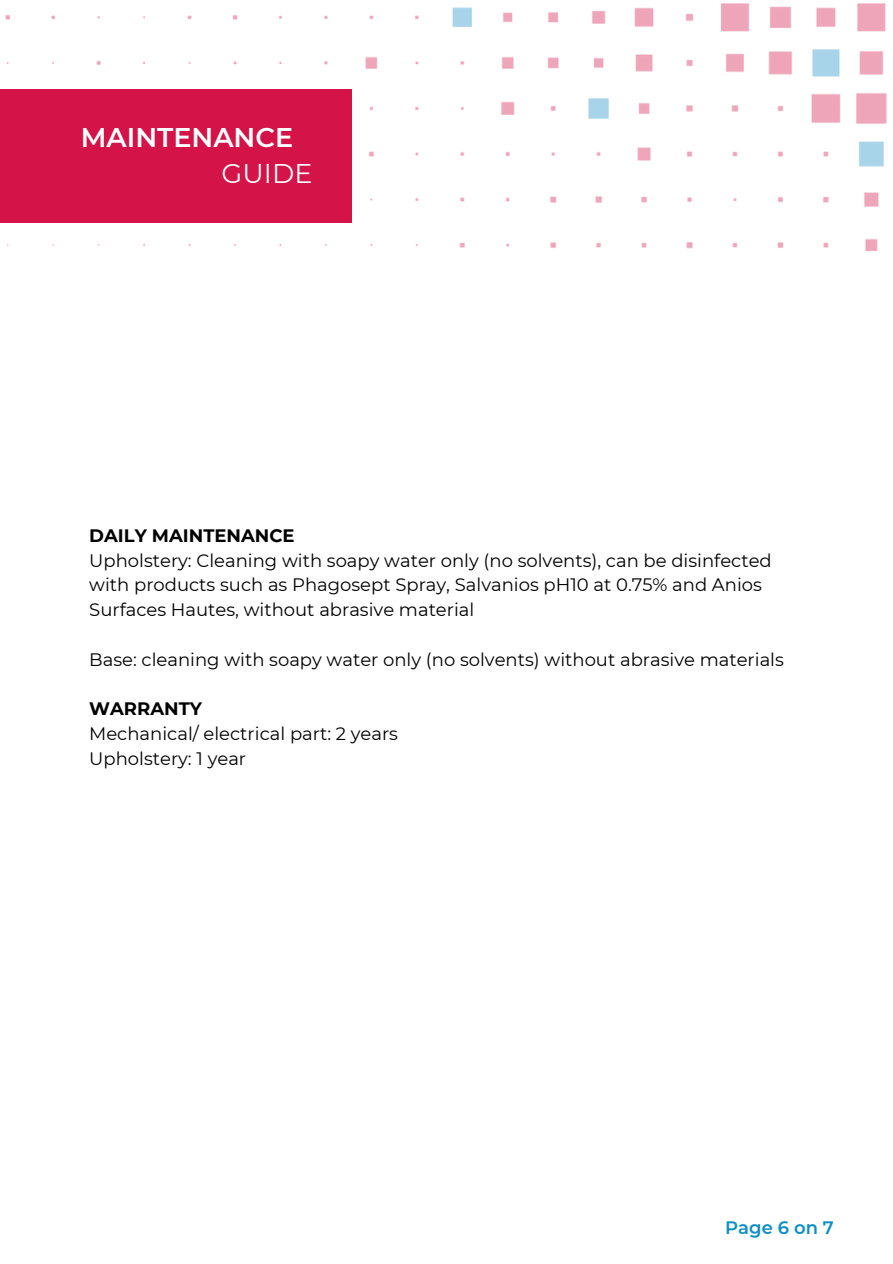
<style>
.page{position:relative;width:893px;height:1264px;background:#fff}
.page>*{position:absolute;margin:0;border:0;box-sizing:border-box;transform-origin:0 0}
.t1{font:600 27px "Montserrat";color:#fff}
.t2{font:27px "Montserrat";color:#fff}
.t3{font:18px/24.8px "Montserrat";color:#000}
.t4{font:700 18px "Montserrat";color:#000}
.t5{font:600 18px "Montserrat";color:#0d8fc4}
</style>
<div class="page">
<img style="left:5px;top:3px;width:882px;height:248px">
<div style="left:0;top:89px;width:351px;height:134px;background:#d41348"></div>
<p class="t1" style="left:81px;top:120px;width:214px">MAINTENANCE</p>
<p class="t2" style="left:222px;top:156px;width:92px">GUIDE</p>
<p class="t4" style="left:89px;top:524px;width:207px">DAILY MAINTENANCE</p>
<p class="t3" style="left:89px;top:548px;width:684px">Upholstery: Cleaning with soapy water only (no solvents), can be disinfected with products such as Phagosept Spray, Salvanios pH10 at 0.75% and Anios<br>Surfaces Hautes, without abrasive material</p>
<p class="t3" style="left:89px;top:647px;width:696px">Base: cleaning with soapy water only (no solvents) without abrasive materials</p>
<p class="t4" style="left:89px;top:697px;width:114px">WARRANTY</p>
<p class="t3" style="left:89px;top:721px;width:310px">Mechanical/ electrical part: 2 years</p>
<p class="t3" style="left:89px;top:745px;width:158px">Upholstery: 1 year</p>
<p class="t5" style="left:725px;top:1216px;width:110px">Page 6 on 7</p>
</div>
